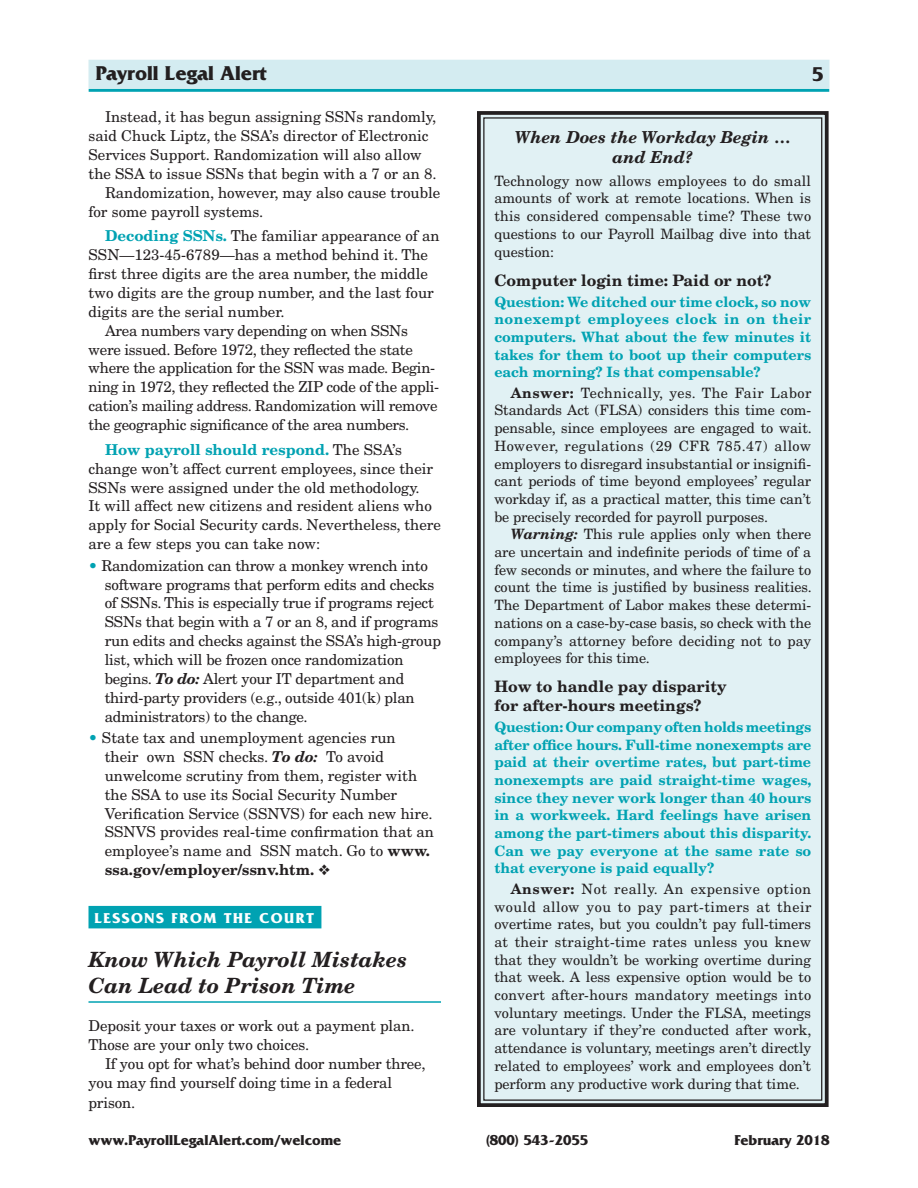
<style>
.page{position:relative;width:918px;height:1188px;background:#fff}
.page>*{position:absolute;margin:0;border:0;box-sizing:border-box;transform-origin:0 0}
.Body_HEAD{font:italic 700 21px/25.2px "New Century Schlbk LT Std";color:#231f20}
.t1{font:700 21px "Friz Quadrata Std";letter-spacing:-.005em;color:#231f20}
.Boxed_Head{font:italic 700 16.5px/19.8px "New Century Schlbk LT Std";color:#231f20;text-align:center}
.Mailbag_Question_HEA{font:700 15.75px/19.5px "New Century Schlbk LT Std";color:#231f20}
.Body_BULLETS{font:15px/18.9px "New Century Schlbk LT Std";letter-spacing:-.015em;color:#231f20}
.Body_text{font:15px/18.9px "New Century Schlbk LT Std";letter-spacing:-.01em;color:#231f20}
.Body_text_w_space_ab{font:15px/18.9px "New Century Schlbk LT Std";color:#231f20}
.Body_NO_INDENT{font:15px/19px "New Century Schlbk LT Std";letter-spacing:-.005em;color:#231f20}
.t2{font:700 15px "Friz Quadrata Std";letter-spacing:-.005em;color:#231f20}
.subject_head{font:700 15px "Friz Quadrata Std";letter-spacing:.1em;color:#fff}
.Boxed_body{font:14.25px/17.7px "New Century Schlbk LT Std";letter-spacing:-.005em;color:#231f20;text-align:justify}
.Mailbag_Question{font:700 14.25px/17.7px "New Century Schlbk LT Std";letter-spacing:-.005em;color:#00a2b2;text-align:justify}
.Boxed_body_NO_INDENT{font:14.25px/18px "New Century Schlbk LT Std";letter-spacing:-.005em;color:#231f20;text-align:justify}
.s1{font-weight:700;color:#00a2b2}
.s2{font-weight:700;font-style:italic}
.s3{font-weight:700}
</style>
<div class="page">
<hr style="left:89px;top:89px;width:740px;height:3px;background:#00a2b2">
<div style="left:88px;top:60px;width:742px;height:28px;background:#d4ecf1"></div>
<div style="left:88px;top:906px;width:233px;height:22px;background:#00a2b2"></div>
<hr style="left:88px;top:1001px;width:353px;height:2px;background:#00a2b2">
<div style="left:477px;top:111px;width:352px;height:996px;background:#e1f1f4"></div>
<h1 class="t1" style="left:96px;top:61px;width:172px">Payroll Legal Alert</h1>
<h1 class="t1" style="left:111px;top:61px;width:172px">Payroll Legal Alert</h1>
<h1 class="t1" style="left:812px;top:63px;width:13px">5</h1>
<p class="Body_text" style="left:88px;top:107px;width:350px;text-indent:17px">Instead, it has begun assigning SSNs randomly, said Chuck Liptz, the SSA’s director of Electronic Services Support. Randomization will also allow the SSA to issue SSNs that begin with a 7 or an 8.</p>
<p class="Body_text" style="left:88px;top:183px;width:353px;text-indent:17px">Randomization, however, may also cause trouble for some payroll systems.</p>
<p class="Body_text_w_space_ab" style="left:88px;top:227px;width:353px;text-indent:17px"><span class="s1">Decoding SSNs.</span> The familiar appearance of an SSN—123‑45‑6789—has a method behind it. The first three digits are the area number, the middle two digits are the group number, and the last four digits are the serial number.</p>
<p class="Body_text" style="left:88px;top:321px;width:352px;text-indent:17px">Area numbers vary depending on when SSNs were issued. Before 1972, they reflected the state where the application for the SSN was made. Begin&shy;ning in 1972, they reflected the ZIP code of the appli&shy;cation’s mailing address. Randomization will remove the geographic significance of the area numbers.</p>
<p class="Body_text_w_space_ab" style="left:88px;top:440px;width:354px;text-indent:17px"><span class="s1">How payroll should respond.</span> The SSA’s change won’t affect current employees, since their SSNs were assigned under the old methodology.<br>It will affect new citizens and resident aliens who apply for Social Security cards. Nevertheless, there are a few steps you can take now:</p>
<p class="Body_BULLETS" style="left:105px;top:556px;width:338px;text-indent:-16px"><span class="s1">•</span> Randomization can throw a monkey wrench into software programs that perform edits and checks of SSNs. This is especially true if programs reject SSNs that begin with a 7 or an 8, and if programs run edits and checks against the SSA’s high‑group list, which will be frozen once randomization begins. <span class="s2">To do:</span> Alert your IT department and third‑party providers (e.g., outside 401(k) plan administrators) to the change.</p>
<p class="Body_BULLETS" style="left:105px;top:728px;width:331px;text-indent:-16px"><span class="s1">•</span> State tax and unemployment agencies run<br>their own SSN checks. <span class="s2">To do:</span> To avoid unwelcome scrutiny from them, register with the SSA to use its Social Security Number Verification Service (SSNVS) for each new hire.<br>SSNVS provides real‑time confirmation that an employee’s name and SSN match. Go to <span class="s3">www. ssa.gov/employer/ssnv.htm.</span> ❖</p>
<p class="subject_head" style="left:94px;top:910px;width:221px">LESSONS FROM THE COURT</p>
<p class="Body_HEAD" style="left:88px;top:947px;width:320px">Know Which Payroll Mistakes<br>Can Lead to Prison Time</p>
<p class="Body_NO_INDENT" style="left:88px;top:1016px;width:328px">Deposit your taxes or work out a payment plan.<br>Those are your only two choices.</p>
<p class="Body_text" style="left:88px;top:1054px;width:339px;text-indent:17px">If you opt for what’s behind door number three, you may find yourself doing time in a federal prison.</p>
<p class="Boxed_Head" style="left:515px;top:127px;width:277px">When Does the Workday Begin … and End?</p>
<p class="Boxed_body_NO_INDENT" style="left:494px;top:172px;width:318px">Technology now allows employees to do small amounts of work at remote locations. When is this considered compensable time? These two questions to our Payroll Mailbag dive into that question:</p>
<p class="Mailbag_Question_HEA" style="left:494px;top:271px;width:278px">Computer login time: Paid or not?</p>
<p class="Mailbag_Question" style="left:494px;top:292px;width:318px">Question: We ditched our time clock, so now nonexempt employees clock in on their computers. What about the few minutes it takes for them to boot up their computers each morning? Is that compensable?</p>
<p class="Boxed_body" style="left:494px;top:384px;width:319px;text-indent:17px"><span class="s3">Answer:</span> Technically, yes. The Fair Labor Standards Act (FLSA) considers this time com&shy;pensable, since employees are engaged to wait.<br>However, regulations (29 CFR 785.47) allow employers to disregard insubstantial or insignifi&shy;cant periods of time beyond employees’ regular workday if, as a practical matter, this time can’t be precisely recorded for payroll purposes.</p>
<p class="Boxed_body" style="left:494px;top:525px;width:319px;text-align:left;text-indent:17px"><span class="s2">Warning:</span> This rule applies only when there are uncertain and indefinite periods of time of a few seconds or minutes, and where the failure to count the time is justified by business realities.<br>The Department of Labor makes these determi-- nations on a case‑by‑case basis, so check with the company’s attorney before deciding not to pay employees for this time.</p>
<p class="Mailbag_Question_HEA" style="left:494px;top:676px;width:234px">How to handle pay disparity for after-hours meetings?</p>
<p class="Mailbag_Question" style="left:494px;top:718px;width:319px">Question: Our company often holds meetings after office hours. Full‑time nonexempts are paid at their overtime rates, but part‑time nonexempts are paid straight‑time wages, since they never work longer than 40 hours in a workweek. Hard feelings have arisen among the part‑timers about this disparity.<br>Can we pay everyone at the same rate so that everyone is paid equally?</p>
<p class="Boxed_body" style="left:494px;top:880px;width:319px;text-indent:17px"><span class="s3">Answer:</span> Not really. An expensive option would allow you to pay part‑timers at their overtime rates, but you couldn’t pay full‑timers at their straight-time rates unless you knew that they wouldn’t be working overtime during that week. A less expensive option would be to convert after‑hours mandatory meetings into voluntary meetings. Under the FLSA, meetings are voluntary if they’re conducted after work, attendance is voluntary, meetings aren’t directly related to employees’ work and employees don’t perform any productive work during that time.</p>
<p class="t2" style="left:88px;top:1132px;width:254px">www.PayrollLegalAlert.com/welcome</p>
<p class="t2" style="left:486px;top:1132px;width:104px">(800) 543-2055</p>
<p class="t2" style="left:734px;top:1132px;width:97px">February 2018</p>
</div>
